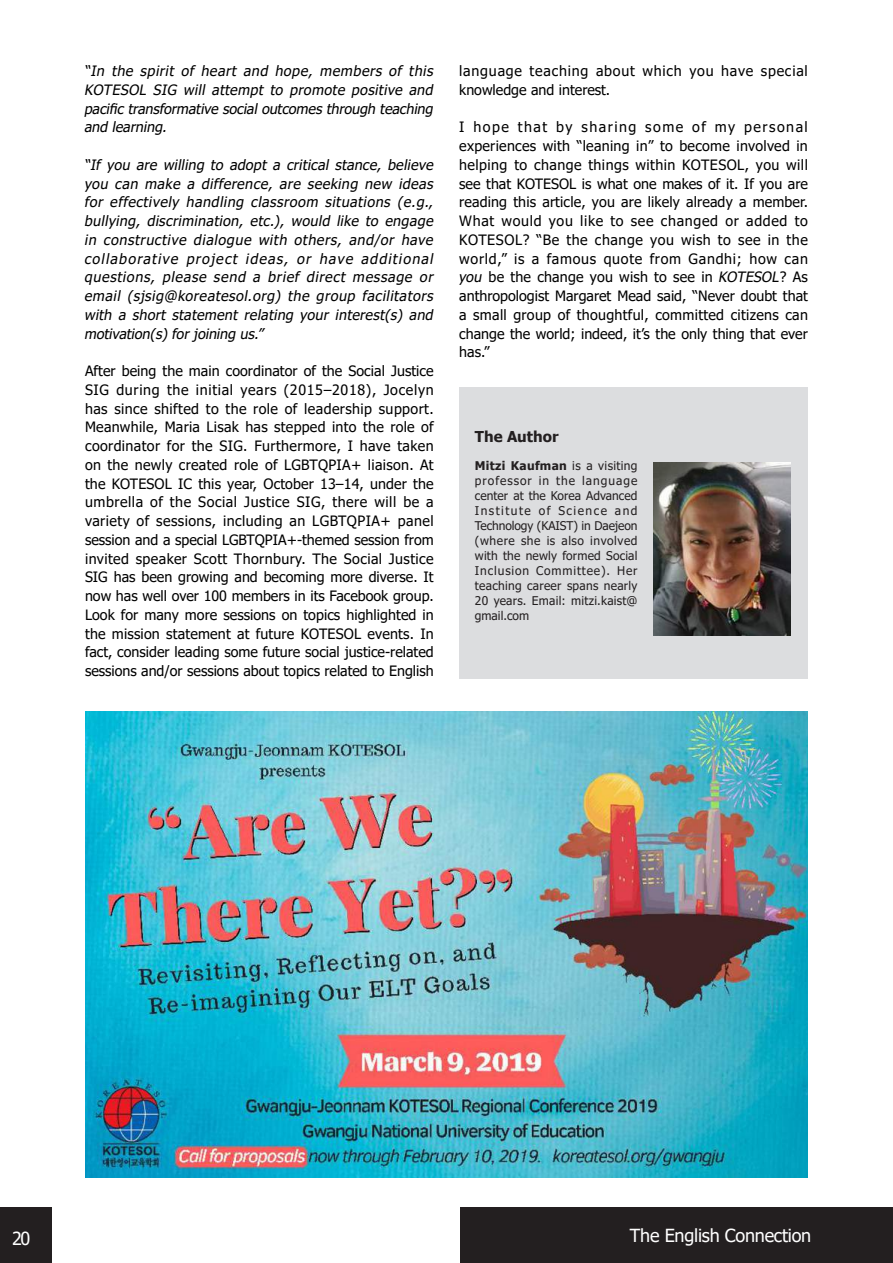
<style>
.page{position:relative;width:893px;height:1263px;background:#fff}
.page>*{position:absolute;margin:0;border:0;box-sizing:border-box;transform-origin:0 0}
.t1{font:18px "Tahoma";letter-spacing:-.015em;color:#fff}
.t2{font:700 15px "Tahoma";color:#231f20}
.t3{font:14.25px/18.8px "Tahoma";color:#000;text-align:justify}
.t4{font:italic 14.25px/18.8px "Tahoma";letter-spacing:.03em;color:#000;text-align:justify}
.t5{font:14.25px/18.8px "Tahoma";letter-spacing:.055em;color:#000}
.t6{font:12px/15px "Tahoma";letter-spacing:.02em;color:#231f20;text-align:justify}
.s1{font-style:italic}
.s2{font-weight:700}
</style>
<div class="page">
<div style="left:0;top:1208px;width:51px;height:55px;background:#231f20"></div>
<div style="left:460px;top:1208px;width:433px;height:55px;background:#231f20"></div>
<div style="left:459px;top:387px;width:349px;height:292px;background:#dcdddf"></div>
<img style="left:653px;top:462px;width:138px;height:173px">
<img style="left:85px;top:712px;width:723px;height:466px">
<p class="t4" style="left:84px;top:62px;width:354px">“In the spirit of heart and hope, members of this KOTESOL SIG will attempt to promote positive and pacifictransformative socialoutcomesthrough teaching and learning.</p>
<p class="t4" style="left:84px;top:156px;width:354px">“If you are willing to adopt a critical stance, believe you can make a difference, are seeking new ideas for effectively handling classroom situations (e.g., bullying, discrimination, etc.), would like to engage in constructive dialogue with others, and/or have collaborative project ideas, or have additional questions, please send a brief direct message or email (sjsig@koreatesol.org) the group facilitators with a short statement relating your interest(s) and motivation(s)forjoining us.”</p>
<p class="t3" style="left:85px;top:362px;width:350px">After being the main coordinator of the Social Justice SIG during the initial years (2015–2018), Jocelyn has since shifted to the role of leadership support.<br>Meanwhile, Maria Lisak has stepped into the role of coordinator for the SIG. Furthermore, I have taken on the newly created role of LGBTQPIA+ liaison. At the KOTESOL IC this year, October 13–14, under the umbrella of the Social Justice SIG, there will be a variety of sessions, including an LGBTQPIA+ panel session and a special LGBTQPIA+-themed session from invited speaker Scott Thornbury. The Social Justice SIG has been growing and becoming more diverse. It now has well over 100 members in its Facebook group.<br>Look for many more sessions on topics highlighted in the mission statement at future KOTESOL events. In fact, consider leading some future social justice-related sessions and/or sessions about topics related to English</p>
<p class="t5" style="left:459px;top:62px;width:350px">language teaching about which you have special knowledge and interest.</p>
<p class="t3" style="left:458px;top:119px;width:351px">I hope that by sharing some of my personal experiences with “leaning in” to become involved in helping to change things within KOTESOL, you will see that KOTESOL is what one makes of it. If you are reading this article, you are likely already a member.<br>What would you like to see changed or added to KOTESOL? “Be the change you wish to see in the world,” is a famous quote from Gandhi; how can <span class="s1">you</span> be the change you wish to see in <span class="s1">KOTESOL</span>? As anthropologist Margaret Mead said, “Never doubt that a small group of thoughtful, committed citizens can change the world; indeed, it’s the only thing that ever has.”</p>
<p class="t2" style="left:475px;top:425px;width:85px">The Author</p>
<p class="t6" style="left:475px;top:459px;width:164px"><span class="s2">Mitzi Kaufman</span> is a visiting professor in the language center at the Korea Advanced Institute of Science and Technology (KAIST) in Daejeon (where she is also involved with the newly formed Social Inclusion Committee). Her teaching career spans nearly 20 years. Email: mitzi.kaist@ gmail.com</p>
<p class="t1" style="left:12px;top:1226px;width:20px">20</p>
<p class="t1" style="left:630px;top:1223px;width:183px">The English Connection</p>
</div>
